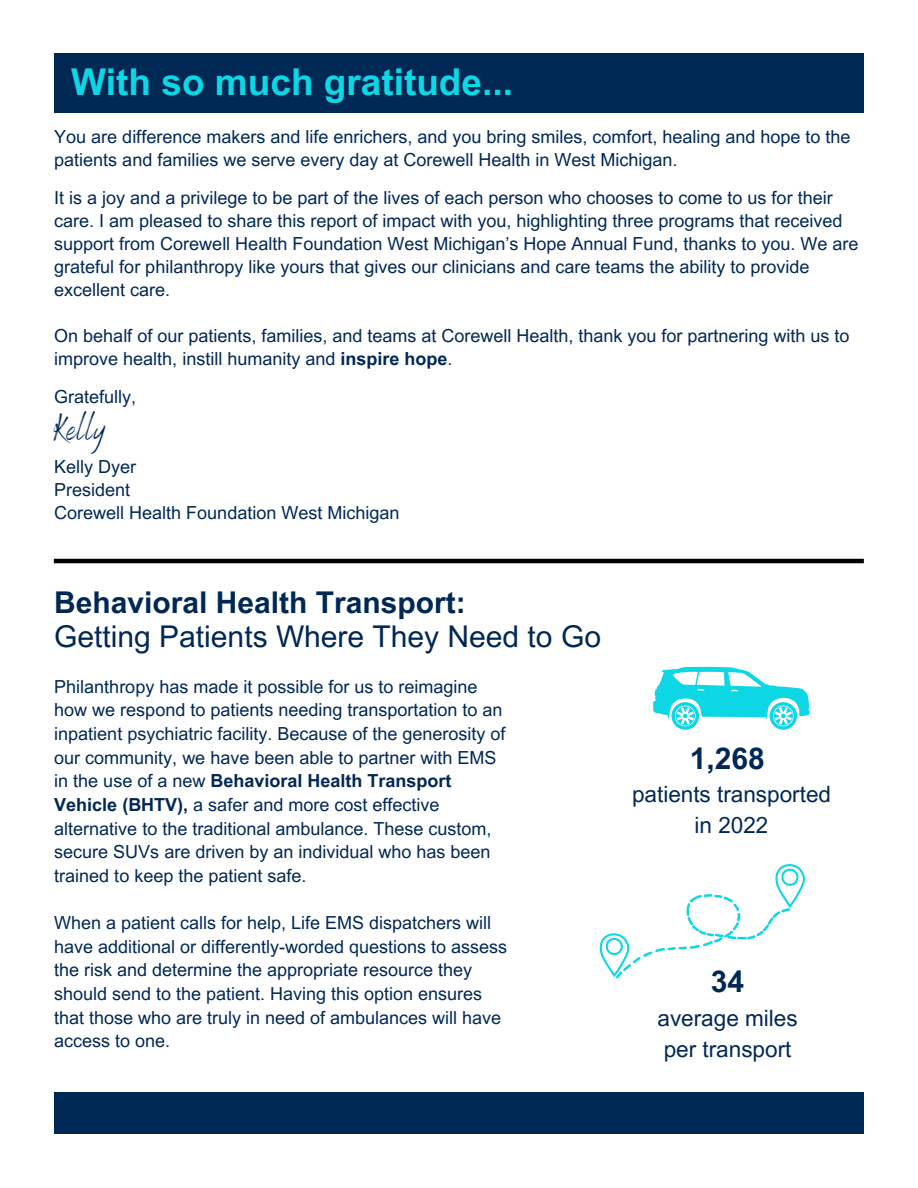
<style>
.page{position:relative;width:918px;height:1188px;background:#fff}
.page>*{position:absolute;margin:0;border:0;box-sizing:border-box;transform-origin:0 0}
.t1{font:700 37.05px "Arial MT Pro";color:#0ed7e5}
.t2{font:36px "Benedict";color:#002855}
.t3{font:700 30px "Arial MT Pro";color:#002855}
.t4{font:30px "Arial MT Pro";color:#002855}
.t5{font:22.5px/30.9px "Arial MT Pro";color:#002855}
.t6{font:18px/23.7px "Arial MT Pro";color:#002855}
.s1{font-weight:700}
</style>
<div class="page">
<div style="left:54px;top:54px;width:810px;height:59px;background:#002855"></div>
<div style="left:54px;top:1092px;width:810px;height:42px;background:#002855"></div>
<svg style="left:653px;top:667px;width:157px;height:63px"></svg>
<svg style="left:599px;top:864px;width:206px;height:114px"></svg>
<hr style="left:54px;top:559px;width:810px;height:4px;background:#000">
<p class="t1" style="left:71px;top:68px;width:443px">With so much gratitude...</p>
<p class="t6" style="left:54px;top:128px;width:798px;line-height:23px">You are difference makers and life enrichers, and you bring smiles, comfort, healing and hope to the patients and families we serve every day at Corewell Health in West Michigan.</p>
<p class="t6" style="left:54px;top:189px;width:806px;line-height:23px">It is a joy and a privilege to be part of the lives of each person who chooses to come to us for their care. I am pleased to share this report of impact with you, highlighting three programs that received support from Corewell Health Foundation West Michigan’s Hope Annual Fund, thanks to you. We are grateful for philanthropy like yours that gives our clinicians and care teams the ability to provide excellent care.</p>
<p class="t6" style="left:54px;top:327px;width:797px;line-height:23px">On behalf of our patients, families, and teams at Corewell Health, thank you for partnering with us to improve health, instill humanity and <span class="s1">inspire hope</span>.</p>
<p class="t6" style="left:54px;top:387px;width:84px">Gratefully,</p>
<p class="t2" style="left:54px;top:406px;width:53px">Kelly</p>
<p class="t6" style="left:54px;top:457px;width:84px">Kelly Dyer</p>
<p class="t6" style="left:54px;top:480px;width:78px">President</p>
<p class="t6" style="left:54px;top:503px;width:347px">Corewell Health Foundation West Michigan</p>
<p class="t3" style="left:54px;top:592px;width:413px">Behavioral Health Transport:</p>
<p class="t4" style="left:54px;top:625px;width:548px">Getting Patients Where They Need to Go</p>
<p class="t6" style="left:54px;top:677px;width:453px">Philanthropy has made it possible for us to reimagine how we respond to patients needing transportation to an inpatient psychiatric facility. Because of the generosity of our community, we have been able to partner with EMS in the use of a new <span class="s1">Behavioral Health Transport Vehicle (BHTV),</span> a safer and more cost effective alternative to the traditional ambulance. These custom, secure SUVs are driven by an individual who has been trained to keep the patient safe.</p>
<p class="t6" style="left:54px;top:913px;width:454px">When a patient calls for help, Life EMS dispatchers will have additional or differently-worded questions to assess the risk and determine the appropriate resource they should send to the patient. Having this option ensures that those who are truly in need of ambulances will have access to one.</p>
<p class="t3" style="left:690px;top:747px;width:77px">1,268</p>
<p class="t5" style="left:632px;top:782px;width:201px">patients transported</p>
<p class="t5" style="left:695px;top:813px;width:75px">in 2022</p>
<p class="t3" style="left:711px;top:970px;width:35px">34</p>
<p class="t5" style="left:658px;top:1005px;width:142px">average miles per transport</p>
</div>
